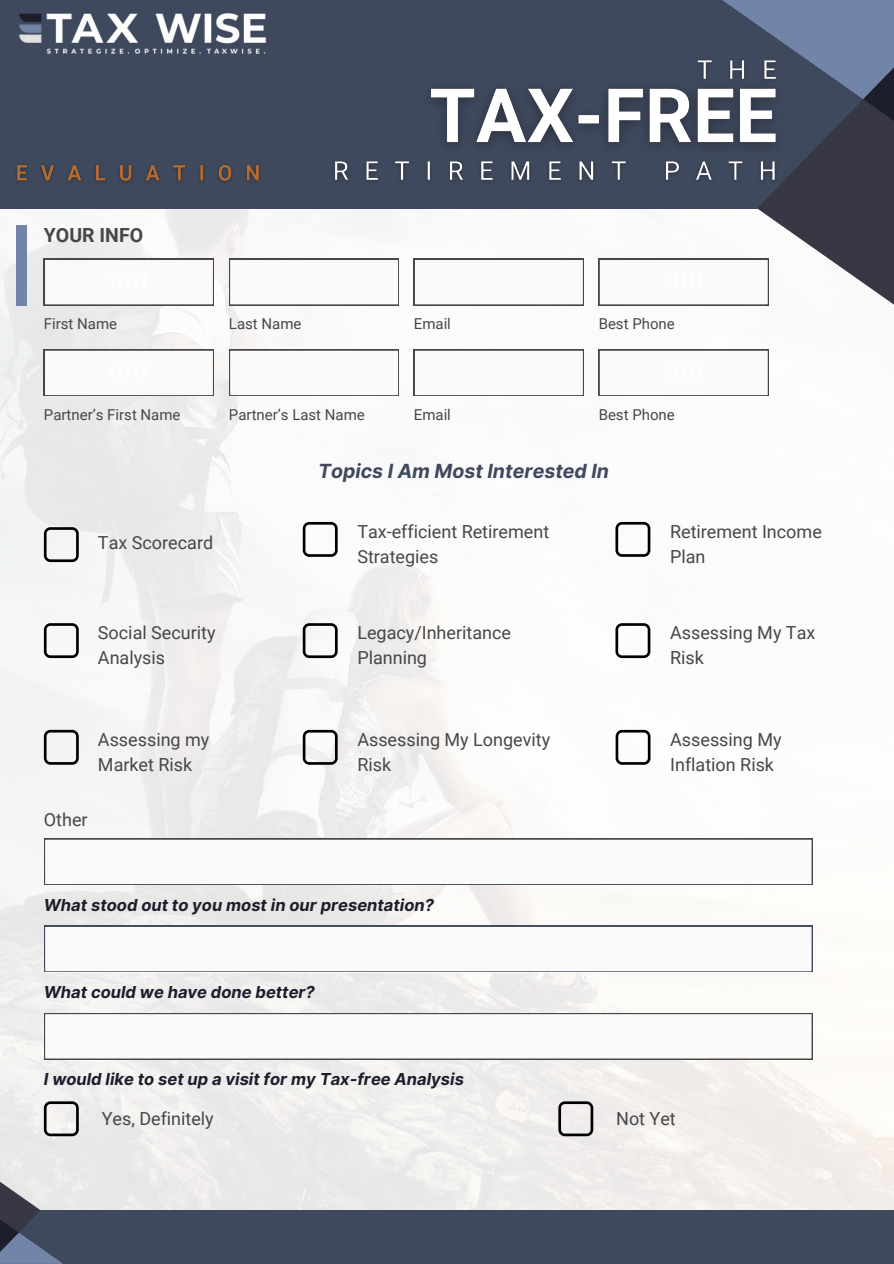
<style>
.page{position:relative;width:894px;height:1264px;background:#fff}
.page>*{position:absolute;margin:0;border:0;box-sizing:border-box;transform-origin:0 0}
.t1{font:italic 700 19.5px "Inter";color:#3f495d}
.t2{font:700 19.5px "Roboto";color:#474747}
.t3{font:18px/24.8px "Roboto";color:#474747}
.t4{font:italic 700 16.5px "Inter";color:#1d1e2c}
.t5{font:15px "Roboto";color:#474747}
</style>
<div class="page">
<img style="left:0;top:209px;width:893px;height:1001px">
<div style="left:0;top:0;width:893px;height:209px;background:#3f495d"></div>
<img style="left:430px;top:88px;width:168px;height:57px">
<img style="left:334px;top:161px;width:260px;height:20px">
<svg style="left:44px;top:259px;width:170px;height:46px"></svg>
<svg style="left:229px;top:259px;width:170px;height:46px"></svg>
<svg style="left:414px;top:259px;width:169px;height:46px"></svg>
<div style="left:0;top:1210px;width:893px;height:53px;background:#3f495d"></div>
<svg style="left:0;top:1173px;width:63px;height:90px"></svg>
<div style="left:17px;top:224px;width:10px;height:81px;background:#7284a8"></div>
<svg style="left:44px;top:349px;width:170px;height:47px"></svg>
<svg style="left:229px;top:349px;width:170px;height:47px"></svg>
<svg style="left:598px;top:0;width:295px;height:396px"></svg>
<svg style="left:414px;top:349px;width:169px;height:47px"></svg>
<svg style="left:44px;top:527px;width:35px;height:35px"></svg>
<svg style="left:303px;top:522px;width:34px;height:35px"></svg>
<svg style="left:615px;top:522px;width:35px;height:35px"></svg>
<svg style="left:44px;top:623px;width:35px;height:35px"></svg>
<svg style="left:303px;top:623px;width:34px;height:35px"></svg>
<svg style="left:615px;top:623px;width:35px;height:35px"></svg>
<svg style="left:44px;top:730px;width:35px;height:34px"></svg>
<svg style="left:303px;top:730px;width:34px;height:34px"></svg>
<svg style="left:615px;top:730px;width:35px;height:34px"></svg>
<div style="left:44px;top:838px;width:768px;height:47px;background:#535353"></div>
<div style="left:44px;top:838px;width:768px;height:46px;background:#fafafa"></div>
<div style="left:44px;top:925px;width:768px;height:47px;background:#747b89"></div>
<div style="left:44px;top:925px;width:768px;height:46px;background:#fafafa"></div>
<svg style="left:44px;top:1013px;width:768px;height:46px"></svg>
<svg style="left:44px;top:1101px;width:35px;height:35px"></svg>
<svg style="left:558px;top:1101px;width:35px;height:35px"></svg>
<img style="left:19px;top:13px;width:247px;height:41px">
<img style="left:689px;top:53px;width:104px;height:34px">
<img style="left:16px;top:164px;width:244px;height:18px">
<p class="t2" style="left:44px;top:224px;width:101px">YOUR INFO</p>
<h4 class="t5" style="left:44px;top:315px;width:75px">First Name</h4>
<p class="t5" style="left:229px;top:315px;width:74px">Last Name</p>
<p class="t5" style="left:413px;top:315px;width:39px">Email</p>
<p class="t5" style="left:598px;top:315px;width:78px">Best Phone</p>
<p class="t5" style="left:44px;top:405px;width:138px">Partner’s First Name</p>
<p class="t5" style="left:229px;top:405px;width:137px">Partner’s Last Name</p>
<p class="t5" style="left:413px;top:405px;width:39px">Email</p>
<p class="t5" style="left:598px;top:405px;width:78px">Best Phone</p>
<p class="t1" style="left:318px;top:459px;width:292px">Topics I Am Most Interested In</p>
<h5 class="t3" style="left:98px;top:530px;width:117px">Tax Scorecard</h5>
<p class="t3" style="left:357px;top:519px;width:193px">Tax-efficient Retirement<br>Strategies</p>
<p class="t3" style="left:670px;top:519px;width:153px">Retirement Income<br>Plan</p>
<p class="t3" style="left:98px;top:621px;width:119px">Social Security<br>Analysis</p>
<p class="t3" style="left:357px;top:621px;width:155px">Legacy/Inheritance<br>Planning</p>
<h5 class="t3" style="left:670px;top:621px;width:147px">Assessing My Tax<br>Risk</h5>
<h5 class="t3" style="left:98px;top:727px;width:113px">Assessing my<br>Market Risk</h5>
<p class="t3" style="left:670px;top:727px;width:113px">Assessing My<br>Inflation Risk</p>
<p class="t3" style="left:357px;top:727px;width:194px">Assessing My Longevity<br>Risk</p>
<p class="t3" style="left:44px;top:807px;width:45px">Other</p>
<p class="t4" style="left:44px;top:894px;width:391px">What stood out to you most in our presentation?</p>
<p class="t4" style="left:44px;top:981px;width:272px">What could we have done better?</p>
<p class="t4" style="left:44px;top:1069px;width:421px">I would like to set up a visit for my Tax-free Analysis</p>
<p class="t3" style="left:102px;top:1106px;width:114px">Yes, Definitely</p>
<p class="t3" style="left:616px;top:1106px;width:61px">Not Yet</p>
</div>
